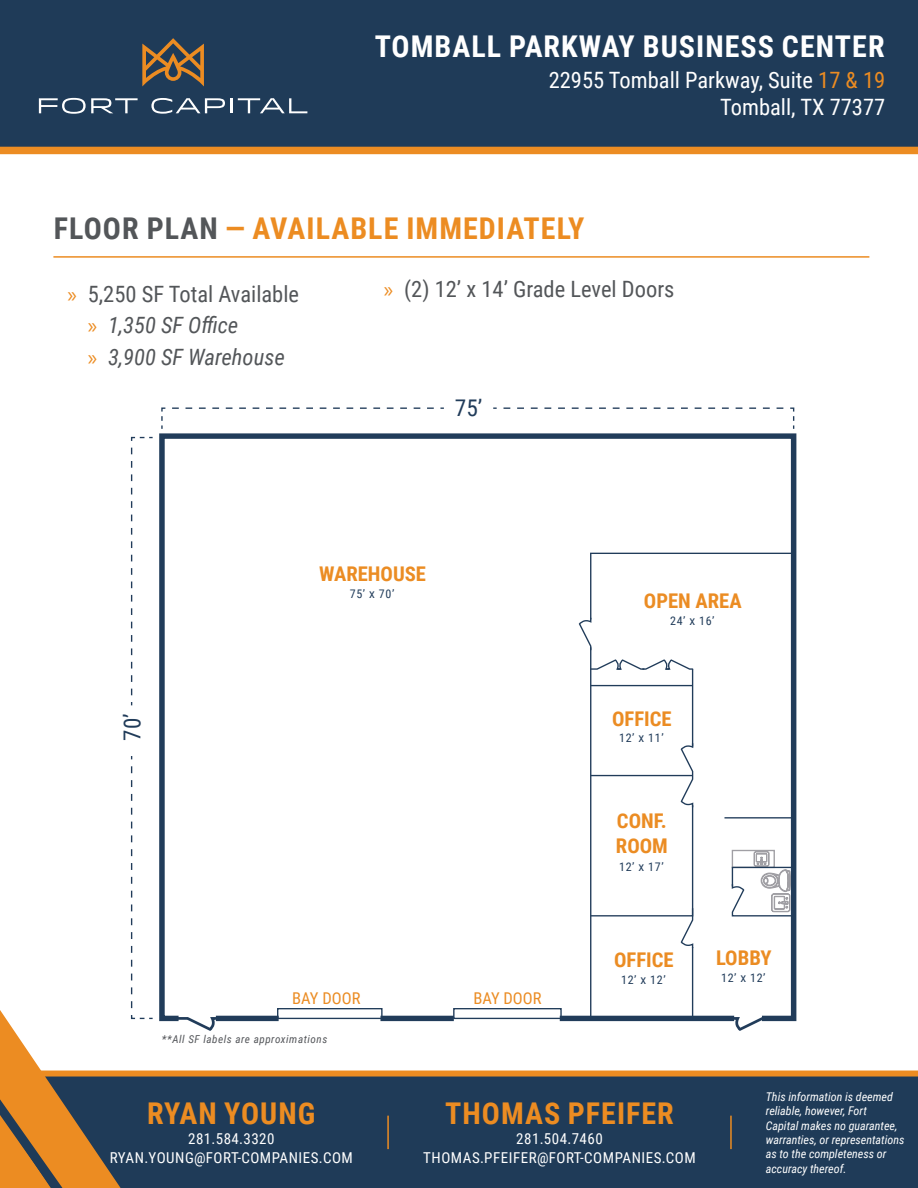
<style>
.page{position:relative;width:918px;height:1188px;background:#fff}
.page>*{position:absolute;margin:0;border:0;box-sizing:border-box;transform-origin:0 0}
.t1{font:700 30px "Roboto Condensed";letter-spacing:.035em;color:#ec8c22}
.t2{font:700 30px "Roboto Condensed";letter-spacing:.035em;color:#fff}
.t3{font:23.4px "Roboto Condensed";color:#213c5a}
.t4{font:22.95px "Roboto Condensed";color:#213c5a}
.t5{font:22.5px "Roboto Condensed";color:#535659}
.t6{font:22.5px/27px "Roboto Condensed";color:#fff;text-align:right}
.t7{font:italic 22.5px "Roboto Condensed";color:#535659}
.t8{font:700 20.25px/24.3px "Roboto Condensed";color:#eb8c23}
.t9{font:16.2px "Roboto Condensed";color:#eb8c23}
.t10{font:15px "Roboto Condensed";letter-spacing:.035em;color:#fff}
.t11{font:italic 12px/14.4px "Roboto Condensed";color:#fff}
.t12{font:11.85px "Roboto Condensed";letter-spacing:.05em;color:#213c5a}
.t13{font:italic 10.95px "Roboto Condensed";letter-spacing:.05em;color:#54565a}
.s1{color:#ec8c22}
.s2{color:#535659}
.s3{font-family:"Myriad Pro";color:#ec8c22}
.s4{font-family:"Myriad Pro";font-style:normal;color:#ec8c22}
</style>
<div class="page">
<svg style="left:161px;top:407px;width:283px;height:22px"></svg>
<svg style="left:504px;top:407px;width:291px;height:22px"></svg>
<svg style="left:130px;top:1015px;width:23px;height:5px"></svg>
<svg style="left:131px;top:756px;width:1px;height:252px"></svg>
<svg style="left:130px;top:436px;width:23px;height:259px"></svg>
<svg style="left:159px;top:433px;width:638px;height:589px"></svg>
<svg style="left:731px;top:1016px;width:46px;height:13px"></svg>
<div style="left:560px;top:1016px;width:174px;height:5px;background:#213c5a"></div>
<div style="left:380px;top:1016px;width:74px;height:5px;background:#213c5a"></div>
<div style="left:216px;top:1016px;width:63px;height:5px;background:#213c5a"></div>
<hr style="left:590px;top:647px;width:1px;height:371px;background:#213c5a">
<hr style="left:692px;top:947px;width:1px;height:71px;background:#213c5a">
<hr style="left:692px;top:669px;width:1px;height:78px;background:#213c5a">
<hr style="left:591px;top:685px;width:102px;height:1px;background:#213c5a">
<hr style="left:724px;top:817px;width:70px;height:2px;background:#213c5a">
<div style="left:277px;top:1008px;width:106px;height:11px;border:1px solid #213c5a"></div>
<div style="left:453px;top:1008px;width:109px;height:11px;border:1px solid #213c5a"></div>
<svg style="left:589px;top:742px;width:105px;height:207px"></svg>
<svg style="left:578px;top:552px;width:217px;height:99px"></svg>
<svg style="left:589px;top:658px;width:105px;height:12px"></svg>
<svg style="left:173px;top:1016px;width:46px;height:13px"></svg>
<svg style="left:731px;top:851px;width:65px;height:66px"></svg>
<div style="left:0;top:0;width:918px;height:154px;background:#1f3b58"></div>
<svg style="left:142px;top:38px;width:62px;height:48px;background:#6b5943"></svg>
<svg style="left:39px;top:98px;width:99px;height:16px"></svg>
<svg style="left:151px;top:98px;width:74px;height:16px"></svg>
<hr style="left:230px;top:98px;width:3px;height:15px;background:#fff">
<svg style="left:238px;top:98px;width:69px;height:15px"></svg>
<hr style="left:53px;top:256px;width:816px;height:2px;background:#ec8c22">
<div style="left:121px;top:1071px;width:797px;height:117px;background:#1f3b58"></div>
<svg style="left:0;top:1010px;width:121px;height:178px"></svg>
<hr style="left:730px;top:1116px;width:2px;height:33px;background:#ec8c22">
<hr style="left:387px;top:1116px;width:2px;height:33px;background:#ec8c22">
<p class="t2" style="left:375px;top:26px;width:511px">TOMBALL PARKWAY BUSINESS CENTER</p>
<p class="t6" style="left:549px;top:66px;width:338px">22955 Tomball Parkway, Suite <span class="s1">17 &amp; 19<br></span>Tomball, TX 77377</p>
<p class="t1" style="left:54px;top:207px;width:532px"><span class="s2">FLOOR PLAN</span> — AVAILABLE IMMEDIATELY</p>
<p class="t5" style="left:68px;top:278px;width:233px"><span class="s3">»</span> 5,250 SF Total Available</p>
<p class="t7" style="left:88px;top:309px;width:152px"><span class="s4">»</span> 1,350 SF Office</p>
<p class="t7" style="left:88px;top:341px;width:198px"><span class="s4">»</span> 3,900 SF Warehouse</p>
<p class="t5" style="left:384px;top:273px;width:292px"><span class="s3">»</span> (2) 12’ x 14’ Grade Level Doors</p>
<p class="t4" style="left:455px;top:392px;width:29px">75’</p>
<p class="t3" style="left:116px;top:741px;width:29px;rotate:-90deg">70’</p>
<p class="t8" style="left:319px;top:561px;width:109px">WAREHOUSE</p>
<p class="t12" style="left:350px;top:586px;width:46px">75’ X 70’</p>
<p class="t8" style="left:644px;top:588px;width:99px">OPEN AREA</p>
<p class="t12" style="left:670px;top:612px;width:46px">24’ X 16’</p>
<p class="t8" style="left:612px;top:705px;width:61px">OFFICE</p>
<p class="t12" style="left:619px;top:730px;width:46px">12’ X 11’</p>
<p class="t8" style="left:616px;top:808px;width:53px">CONF.<br>ROOM</p>
<p class="t12" style="left:619px;top:859px;width:46px">12’ X 17’</p>
<p class="t8" style="left:614px;top:947px;width:61px">OFFICE</p>
<p class="t12" style="left:621px;top:971px;width:46px">12’ X 12’</p>
<p class="t8" style="left:716px;top:945px;width:57px">LOBBY</p>
<p class="t12" style="left:721px;top:970px;width:46px">12’ X 12’</p>
<p class="t9" style="left:292px;top:987px;width:70px">BAY DOOR</p>
<p class="t9" style="left:473px;top:987px;width:70px">BAY DOOR</p>
<p class="t13" style="left:162px;top:1031px;width:167px">**All SF labels are approximations</p>
<p class="t1" style="left:147px;top:1093px;width:170px">RYAN YOUNG</p>
<p class="t10" style="left:188px;top:1128px;width:88px">281.584.3320</p>
<p class="t10" style="left:110px;top:1147px;width:245px">RYAN.YOUNG@FORT-COMPANIES.COM</p>
<p class="t1" style="left:445px;top:1093px;width:230px">THOMAS PFEIFER</p>
<p class="t10" style="left:516px;top:1129px;width:88px">281.504.7460</p>
<p class="t10" style="left:423px;top:1147px;width:274px">THOMAS.PFEIFER@FORT-COMPANIES.COM</p>
<p class="t11" style="left:766px;top:1089px;width:140px">This information is deemed reliable, however, Fort<br>Capital makes no guarantee, warranties, or representations as to the completeness or accuracy thereof.</p>
</div>
